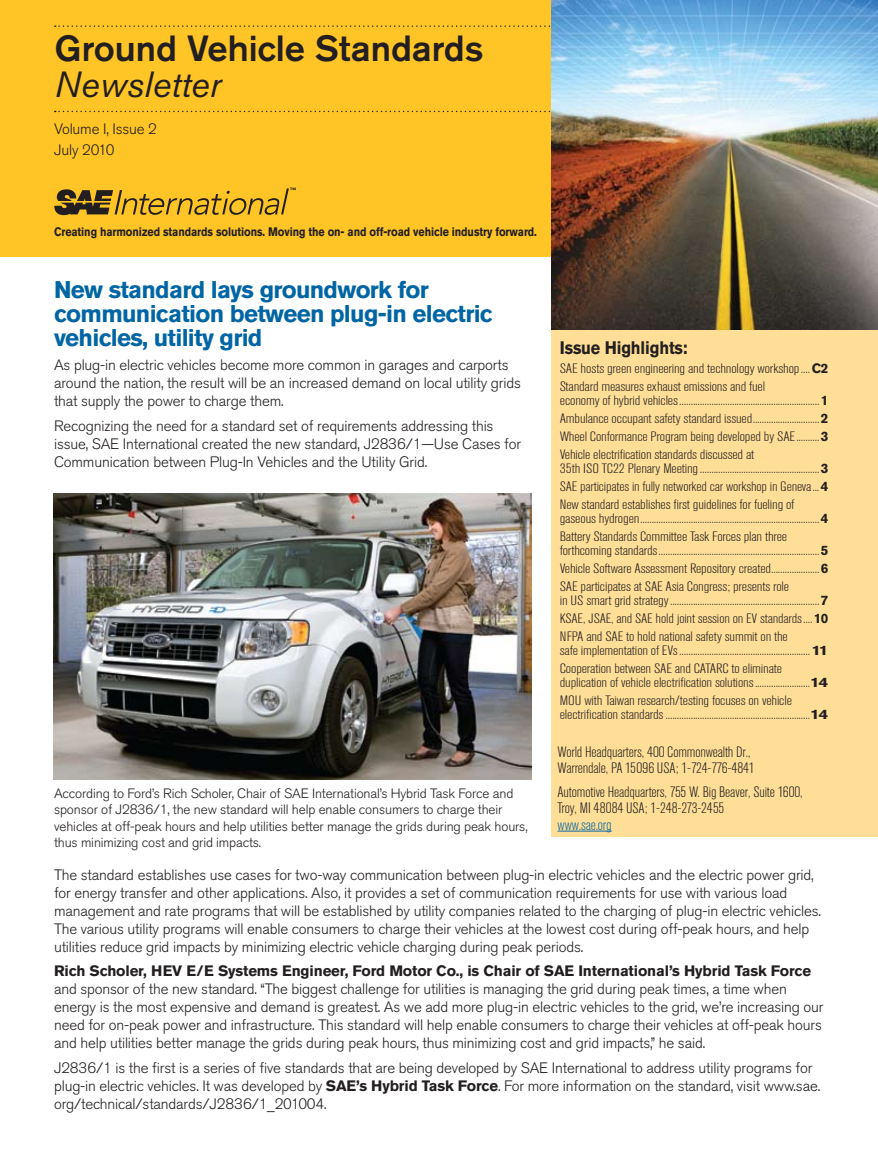
<style>
.page{position:relative;width:878px;height:1175px;background:#fff}
.page>*{position:absolute;margin:0;border:0;box-sizing:border-box;transform-origin:0 0}
.t1{font:500 36.15px "Akzidenz Grotesk BE";color:#231f20}
.t2{font:italic 36.15px "Akzidenz Grotesk BE";color:#231f20}
.t3{font:700 24px/24px "Akzidenz Grotesk Pro";letter-spacing:-.03em;color:#0065a4}
.t4{font:700 18px "Akzidenz Grotesk Pro";letter-spacing:-.01em;color:#231f20;scale:.9 1}
.t5{font:300 15px/18px "Akzidenz Grotesk Pro";letter-spacing:-.01em;color:#231f20}
.t6{font:300 condensed 15px/16.5px "Akzidenz Grotesk Pro";letter-spacing:-.01em;color:#231f20;scale:1.1 1}
.t7{font:700 15px "Akzidenz Grotesk Pro";letter-spacing:-.01em;color:#231f20}
.t8{font:300 condensed 15px "Akzidenz Grotesk Pro";letter-spacing:-.01em;color:#0065a4;scale:1.1 1}
.t9{font:300 condensed 13.5px/18.1px "Akzidenz Grotesk Pro";letter-spacing:-.01em;color:#231f20;scale:1.25 1}
.t10{font:300 13.5px/16.5px "Akzidenz Grotesk Pro";letter-spacing:-.01em;color:#231f20}
.t11{font:700 12.3px "Akzidenz Grotesk Pro";letter-spacing:-.01em;color:#231f20;scale:.87 1}
.s1{font-weight:700;font-stretch:normal}
.s2{font-weight:700}
</style>
<div class="page">
<div style="left:551px;top:325px;width:327px;height:512px;background:#ffde97"></div>
<div style="left:0;top:0;width:878px;height:256px;background:#ffc425"></div>
<svg style="left:55px;top:111px;width:495px;height:1px"></svg>
<svg style="left:55px;top:25px;width:495px;height:2px"></svg>
<svg style="left:54px;top:188px;width:242px;height:27px"></svg>
<img style="left:551px;top:0;width:327px;height:329px">
<hr style="left:557px;top:830px;width:54px;height:1px;background:#0065a4">
<img style="left:54px;top:493px;width:477px;height:286px">
<h1 class="t1" style="left:55px;top:26px;width:430px">Ground Vehicle Standards</h1>
<h1 class="t2" style="left:55px;top:63px;width:168px">Newsletter</h1>
<p class="t5" style="left:54px;top:119px;width:104px;line-height:21px">Volume I, Issue 2<br>July 2010</p>
<p class="t11" style="left:54px;top:223px;width:556px">Creating harmonized standards solutions. Moving the on- and off-road vehicle industry forward.</p>
<h2 class="t3" style="left:54px;top:277px;width:440px">New standard lays groundwork for communication between plug-in electric vehicles, utility grid</h2>
<p class="t5" style="left:54px;top:356px;width:468px">As plug-in electric vehicles become more common in garages and carports around the nation, the result will be an increased demand on local utility grids that supply the power to charge them.</p>
<p class="t5" style="left:54px;top:417px;width:468px">Recognizing the need for a standard set of requirements addressing this issue, SAE International created the new standard, J2836/1—Use Cases for<br>Communication between Plug-In Vehicles and the Utility Grid.</p>
<p class="t4" style="left:560px;top:336px;width:143px">Issue Highlights:</p>
<p class="t9" style="left:560px;top:358px;width:216px">SAE hosts green engineering and technology workshop....<span class="s1">C2<br></span>Standard measures exhaust emissions and fuel</p>
<p class="t9" style="left:560px;top:390px;width:216px;text-align:justify">economy of hybrid vehicles.............................................................<span class="s1">1<br></span>Ambulance occupant safety standard issued.............................<span class="s1">2<br></span>Wheel Conformance Program being developed by SAE..........<span class="s1">3<br></span>Vehicle electrification standards discussed at</p>
<p class="t9" style="left:560px;top:458px;width:216px;text-align:justify">35th ISO TC22 Plenary Meeting....................................................<span class="s1">3<br></span>SAE participates in fully networked car workshop in Geneva...<span class="s1">4<br></span>New standard establishes first guidelines for fueling of</p>
<p class="t9" style="left:560px;top:508px;width:216px">gaseous hydrogen..............................................................................<span class="s1">4<br></span>Battery Standards Committee Task Forces plan three</p>
<p class="t9" style="left:560px;top:540px;width:216px;text-align:justify">forthcoming standards......................................................................<span class="s1">5<br></span>Vehicle Software Assessment Repository created.....................<span class="s1">6<br></span>SAE participates at SAE Asia Congress; presents role</p>
<p class="t9" style="left:560px;top:590px;width:216px;text-align:justify">in US smart grid strategy.................................................................<span class="s1">7<br></span>KSAE, JSAE, and SAE hold joint session on EV standards....<span class="s1">10<br></span>NFPA and SAE to hold national safety summit on the</p>
<p class="t9" style="left:560px;top:640px;width:216px">safe implementation of EVs.........................................................<span class="s1">11<br></span>Cooperation between SAE and CATARC to eliminate</p>
<p class="t9" style="left:560px;top:672px;width:216px">duplication of vehicle electrification solutions........................<span class="s1">14<br></span>MOU with Taiwan research/testing focuses on vehicle</p>
<p class="t9" style="left:560px;top:704px;width:216px">electrification standards...............................................................<span class="s1">14</span></p>
<p class="t6" style="left:557px;top:743px;width:181px">World Headquarters, 400 Commonwealth Dr.,<br>Warrendale, PA 15096 USA; 1-724-776-4841</p>
<p class="t6" style="left:557px;top:782px;width:224px">Automotive Headquarters, 755 W. Big Beaver, Suite 1600,<br>Troy, MI 48084 USA; 1-248-273-2455</p>
<p class="t8" style="left:557px;top:814px;width:51px">www.sae.org</p>
<p class="t10" style="left:54px;top:785px;width:475px">According to Ford’s Rich Scholer, Chair of SAE International’s Hybrid Task Force and sponsor of J2836/1, the new standard will help enable consumers to charge their vehicles at off-peak hours and help utilities better manage the grids during peak hours, thus minimizing cost and grid impacts.</p>
<p class="t5" style="left:54px;top:865px;width:768px">The standard establishes use cases for two-way communication between plug-in electric vehicles and the electric power grid, for energy transfer and other applications. Also, it provides a set of communication requirements for use with various load management and rate programs that will be established by utility companies related to the charging of plug-in electric vehicles.<br>The various utility programs will enable consumers to charge their vehicles at the lowest cost during off-peak hours, and help utilities reduce grid impacts by minimizing electric vehicle charging during peak periods.</p>
<p class="t7" style="left:54px;top:961px;width:758px">Rich Scholer, HEV E/E Systems Engineer, Ford Motor Co., is Chair of SAE International’s Hybrid Task Force</p>
<p class="t5" style="left:54px;top:980px;width:771px">and sponsor of the new standard. “The biggest challenge for utilities is managing the grid during peak times, a time when energy is the most expensive and demand is greatest. As we add more plug-in electric vehicles to the grid, we’re increasing our need for on-peak power and infrastructure. This standard will help enable consumers to charge their vehicles at off-peak hours and help utilities better manage the grids during peak hours, thus minimizing cost and grid impacts,” he said.</p>
<p class="t5" style="left:54px;top:1059px;width:767px">J2836/1 is the first is a series of five standards that are being developed by SAE International to address utility programs for plug-in electric vehicles. It was developed by <span class="s2">SAE’s Hybrid Task Force</span>. For more information on the standard, visit www.sae. org/technical/standards/J2836/1_201004.</p>
</div>
